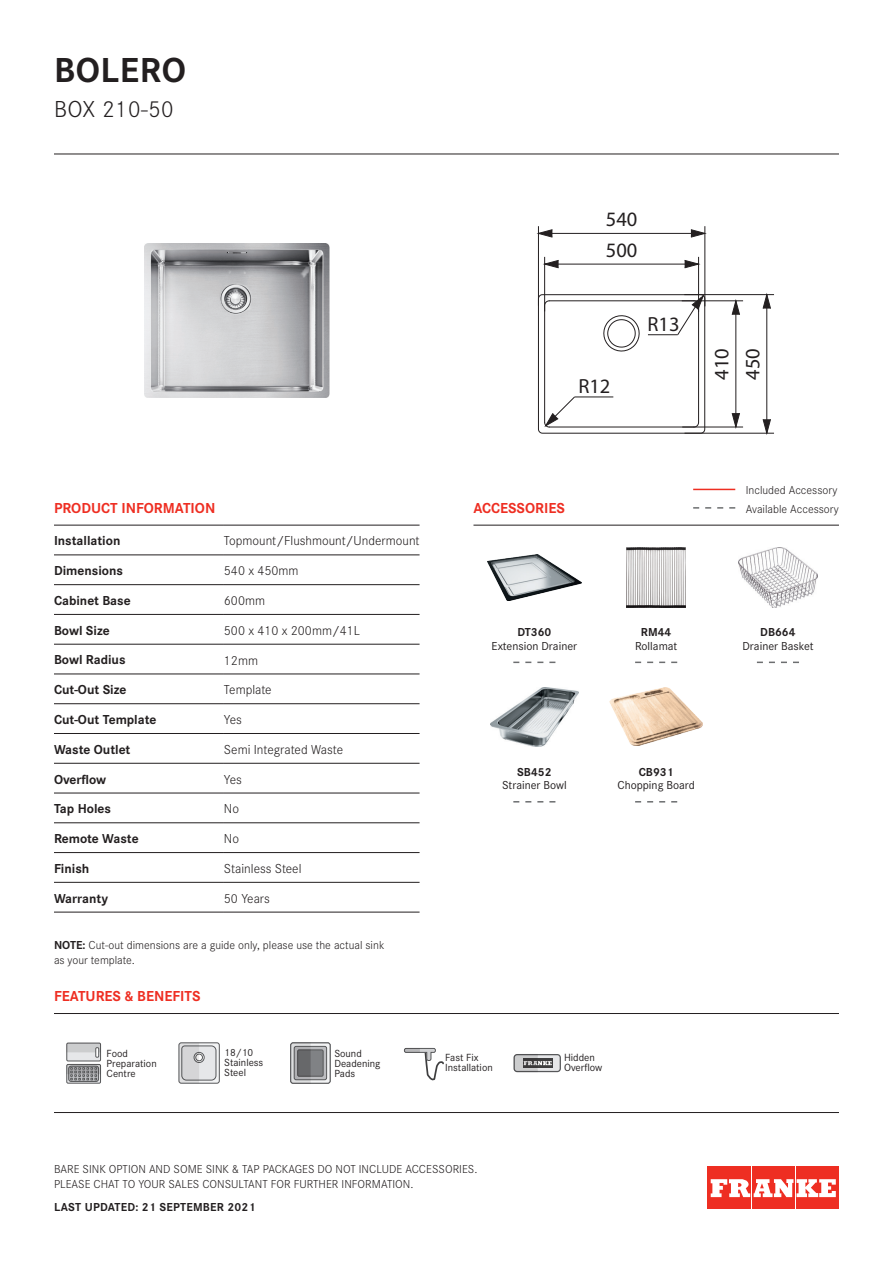
<style>
.page{position:relative;width:893px;height:1263px;background:#fff}
.page>*{position:absolute;margin:0;border:0;box-sizing:border-box;transform-origin:0 0}
.t1{font:700 36px "Corporate S";letter-spacing:.02em;color:#231f20}
.t2{font:300 24px "Corporate S";letter-spacing:.02em;color:#231f20}
.t3{font:20.55px/30.9px "Myriad Pro";color:#231f20}
.t4{font:700 15px "Corporate S";color:#ee2e22}
.t5{font:700 13.5px "Corporate S";color:#231f20}
.t6{font:300 13.5px "Corporate S";color:#231f20}
.t7{font:300 12px/14.4px "Corporate S";color:#231f20}
.t8{font:12px "Corporate S";color:#231f20}
.t9{font:700 12px "Corporate S";letter-spacing:.02em;color:#231f20}
.t10{font:700 12px "Corporate S";color:#231f20}
.t11{font:10.8px/9.9px "Corporate S";color:#231f20}
.s1{font-weight:700}
</style>
<div class="page">
<div style="left:708px;top:1167px;width:43px;height:42px;background:#ee2e22"></div>
<div style="left:752px;top:1167px;width:42px;height:42px;background:#ee2e22"></div>
<div style="left:796px;top:1167px;width:42px;height:42px;background:#ee2e22"></div>
<svg style="left:711px;top:1179px;width:125px;height:18px"></svg>
<hr style="left:693px;top:489px;width:42px;height:1px;background:#ee2e22">
<svg style="left:693px;top:507px;width:42px;height:2px"></svg>
<hr style="left:473px;top:525px;width:366px;height:1px;background:#231f20">
<hr style="left:54px;top:154px;width:785px;height:1px;background:#231f20">
<hr style="left:54px;top:1013px;width:785px;height:1px;background:#231f20">
<hr style="left:54px;top:1112px;width:785px;height:1px;background:#231f20">
<div style="left:67px;top:1043px;width:34px;height:18px;background:#e6e7e9"></div>
<div style="left:66px;top:1043px;width:35px;height:18px;border:1px solid #57585a"></div>
<div style="left:66px;top:1064px;width:35px;height:19px;border:1px solid #57585a"></div>
<div style="left:68px;top:1066px;width:31px;height:16px;border:1px solid #57585a;border-radius:3px"></div>
<svg style="left:66px;top:1043px;width:35px;height:14px"></svg>
<div style="left:95px;top:1047px;width:4px;height:11px;border:1px solid #57585a"></div>
<svg style="left:66px;top:1064px;width:35px;height:16px"></svg>
<div style="left:179px;top:1043px;width:40px;height:40px;background:#f2f3f4;border-radius:2px"></div>
<div style="left:178px;top:1042px;width:42px;height:42px;border:1px solid #57585a;border-radius:2px"></div>
<svg style="left:179px;top:1043px;width:38px;height:40px"></svg>
<svg style="left:291px;top:1043px;width:39px;height:40px"></svg>
<div style="left:290px;top:1042px;width:40px;height:41px;border:1px solid #57585a;border-radius:2px"></div>
<div style="left:294px;top:1046px;width:33px;height:34px;background:#bcbdc0;border-radius:2px"></div>
<div style="left:294px;top:1046px;width:33px;height:34px;border:1px solid #57585a;border-radius:2px"></div>
<div style="left:298px;top:1050px;width:25px;height:26px;background:#808285;border-radius:2px"></div>
<div style="left:297px;top:1049px;width:27px;height:28px;border:1px solid #57585a;border-radius:2px"></div>
<svg style="left:290px;top:1042px;width:21px;height:41px"></svg>
<svg style="left:404px;top:1048px;width:40px;height:33px"></svg>
<div style="left:514px;top:1055px;width:46px;height:16px;background:#e6e7e9;border-radius:3px"></div>
<div style="left:514px;top:1054px;width:47px;height:18px;border:1px solid #57585a;border-radius:3px"></div>
<svg style="left:513px;top:1054px;width:39px;height:18px"></svg>
<hr style="left:224px;top:525px;width:196px;height:1px;background:#231f20">
<hr style="left:54px;top:555px;width:170px;height:1px;background:#231f20">
<hr style="left:224px;top:555px;width:196px;height:1px;background:#231f20">
<hr style="left:54px;top:584px;width:170px;height:1px;background:#231f20">
<hr style="left:224px;top:584px;width:196px;height:1px;background:#231f20">
<hr style="left:54px;top:614px;width:170px;height:1px;background:#231f20">
<hr style="left:224px;top:614px;width:196px;height:1px;background:#231f20">
<hr style="left:54px;top:644px;width:170px;height:1px;background:#231f20">
<hr style="left:224px;top:644px;width:196px;height:1px;background:#231f20">
<hr style="left:54px;top:674px;width:170px;height:1px;background:#231f20">
<hr style="left:224px;top:674px;width:196px;height:1px;background:#231f20">
<hr style="left:54px;top:703px;width:170px;height:1px;background:#231f20">
<hr style="left:224px;top:703px;width:196px;height:1px;background:#231f20">
<hr style="left:224px;top:733px;width:196px;height:1px;background:#231f20">
<hr style="left:54px;top:763px;width:170px;height:1px;background:#231f20">
<hr style="left:224px;top:763px;width:196px;height:1px;background:#231f20">
<hr style="left:54px;top:793px;width:170px;height:1px;background:#231f20">
<hr style="left:224px;top:793px;width:196px;height:1px;background:#231f20">
<hr style="left:54px;top:822px;width:170px;height:1px;background:#231f20">
<hr style="left:224px;top:822px;width:196px;height:1px;background:#231f20">
<hr style="left:54px;top:852px;width:170px;height:1px;background:#231f20">
<hr style="left:224px;top:852px;width:196px;height:1px;background:#231f20">
<hr style="left:54px;top:882px;width:170px;height:1px;background:#231f20">
<hr style="left:224px;top:882px;width:196px;height:1px;background:#231f20">
<hr style="left:54px;top:912px;width:170px;height:1px;background:#231f20">
<hr style="left:224px;top:912px;width:196px;height:1px;background:#231f20">
<hr style="left:54px;top:525px;width:170px;height:1px;background:#231f20">
<hr style="left:54px;top:733px;width:170px;height:1px;background:#231f20">
<svg style="left:538px;top:294px;width:167px;height:140px"></svg>
<hr style="left:575px;top:397px;width:38px;height:1px;background:#231f20">
<hr style="left:684px;top:433px;width:90px;height:1px;background:#231f20">
<hr style="left:684px;top:294px;width:90px;height:1px;background:#231f20">
<svg style="left:763px;top:419px;width:8px;height:15px"></svg>
<svg style="left:763px;top:294px;width:8px;height:15px"></svg>
<hr style="left:766px;top:295px;width:1px;height:138px;background:#231f20">
<hr style="left:682px;top:427px;width:61px;height:1px;background:#231f20">
<hr style="left:682px;top:301px;width:61px;height:1px;background:#231f20">
<svg style="left:732px;top:413px;width:8px;height:15px"></svg>
<svg style="left:732px;top:300px;width:8px;height:15px"></svg>
<hr style="left:736px;top:301px;width:1px;height:126px;background:#231f20">
<hr style="left:538px;top:226px;width:1px;height:80px;background:#231f20">
<hr style="left:705px;top:226px;width:1px;height:80px;background:#231f20">
<svg style="left:537px;top:229px;width:16px;height:8px"></svg>
<svg style="left:691px;top:229px;width:15px;height:8px"></svg>
<hr style="left:538px;top:233px;width:167px;height:1px;background:#231f20">
<hr style="left:544px;top:257px;width:1px;height:54px;background:#231f20">
<hr style="left:698px;top:257px;width:1px;height:55px;background:#231f20">
<svg style="left:544px;top:260px;width:15px;height:8px"></svg>
<svg style="left:684px;top:260px;width:16px;height:8px"></svg>
<hr style="left:545px;top:264px;width:154px;height:1px;background:#231f20">
<img style="left:144px;top:243px;width:185px;height:154px">
<img style="left:488px;top:554px;width:93px;height:46px">
<img style="left:626px;top:547px;width:60px;height:60px">
<img style="left:738px;top:547px;width:79px;height:60px">
<svg style="left:513px;top:662px;width:42px;height:1px"></svg>
<svg style="left:635px;top:662px;width:42px;height:1px"></svg>
<svg style="left:757px;top:662px;width:42px;height:1px"></svg>
<img style="left:490px;top:687px;width:89px;height:59px">
<img style="left:609px;top:688px;width:94px;height:58px">
<svg style="left:513px;top:801px;width:42px;height:1px"></svg>
<svg style="left:635px;top:801px;width:42px;height:1px"></svg>
<h1 class="t1" style="left:54px;top:42px;width:133px">BOLERO</h1>
<h2 class="t2" style="left:54px;top:92px;width:121px">BOX 210-50</h2>
<h3 class="t3" style="left:606px;top:204px;width:33px">540<br>500</h3>
<h3 class="t3" style="left:578px;top:370px;width:34px">R12</h3>
<h3 class="t3" style="left:647px;top:308px;width:34px">R13</h3>
<h3 class="t3" style="left:706px;top:380px;width:33px;rotate:-90deg">410<br>450</h3>
<p class="t4" style="left:54px;top:496px;width:163px">PRODUCT INFORMATION</p>
<p class="t4" style="left:473px;top:496px;width:93px">ACCESSORIES</p>
<p class="t5" style="left:54px;top:530px;width:68px">Installation</p>
<p class="t6" style="left:224px;top:531px;width:197px">Topmount/Flushmount/Undermount</p>
<p class="t5" style="left:54px;top:560px;width:71px">Dimensions</p>
<p class="t6" style="left:224px;top:561px;width:76px">540 x 450mm</p>
<p class="t5" style="left:54px;top:590px;width:78px">Cabinet Base</p>
<p class="t6" style="left:224px;top:591px;width:43px">600mm</p>
<p class="t5" style="left:54px;top:619px;width:57px">Bowl Size</p>
<p class="t6" style="left:224px;top:621px;width:138px">500 x 410 x 200mm/41L</p>
<p class="t5" style="left:54px;top:649px;width:73px">Bowl Radius</p>
<p class="t6" style="left:224px;top:651px;width:36px">12mm</p>
<p class="t5" style="left:54px;top:679px;width:74px">Cut-Out Size</p>
<p class="t6" style="left:224px;top:680px;width:49px">Template</p>
<p class="t5" style="left:54px;top:709px;width:104px">Cut-Out Template</p>
<p class="t6" style="left:224px;top:710px;width:20px">Yes</p>
<p class="t5" style="left:54px;top:739px;width:78px">Waste Outlet</p>
<p class="t6" style="left:224px;top:740px;width:121px">Semi Integrated Waste</p>
<p class="t5" style="left:54px;top:768px;width:54px">Overflow</p>
<p class="t6" style="left:224px;top:770px;width:20px">Yes</p>
<p class="t5" style="left:54px;top:798px;width:59px">Tap Holes</p>
<p class="t6" style="left:224px;top:799px;width:17px">No</p>
<p class="t5" style="left:54px;top:828px;width:86px">Remote Waste</p>
<p class="t6" style="left:224px;top:829px;width:17px">No</p>
<p class="t5" style="left:54px;top:858px;width:37px">Finish</p>
<p class="t6" style="left:224px;top:859px;width:79px">Stainless Steel</p>
<p class="t5" style="left:54px;top:887px;width:56px">Warranty</p>
<p class="t6" style="left:224px;top:889px;width:48px">50 Years</p>
<p class="t7" style="left:54px;top:937px;width:332px"><span class="s1">NOTE:</span> Cut-out dimensions are a guide only, please use the actual sink as your template.</p>
<p class="t4" style="left:54px;top:984px;width:148px">FEATURES &amp; BENEFITS</p>
<p class="t10" style="left:517px;top:623px;width:36px">DT360</p>
<p class="t8" style="left:492px;top:637px;width:87px">Extension Drainer</p>
<p class="t10" style="left:517px;top:762px;width:36px">SB452</p>
<p class="t8" style="left:502px;top:776px;width:66px">Strainer Bowl</p>
<p class="t10" style="left:641px;top:623px;width:32px">RM44</p>
<p class="t8" style="left:635px;top:637px;width:44px">Rollamat</p>
<p class="t10" style="left:639px;top:762px;width:36px">CB931</p>
<p class="t8" style="left:617px;top:776px;width:79px">Chopping Board</p>
<p class="t11" style="left:107px;top:1047px;width:52px">Food<br>Preparation<br>Centre</p>
<p class="t11" style="left:224px;top:1047px;width:41px">18/10<br>Stainless<br>Steel</p>
<p class="t11" style="left:334px;top:1047px;width:48px">Sound<br>Deadening<br>Pads</p>
<p class="t11" style="left:445px;top:1051px;width:49px">Fast Fix<br>Installation</p>
<p class="t11" style="left:564px;top:1051px;width:40px">Hidden<br>Overflow</p>
<p class="t7" style="left:54px;top:1161px;width:425px">BARE SINK OPTION AND SOME SINK &amp; TAP PACKAGES DO NOT INCLUDE ACCESSORIES.<br>PLEASE CHAT TO YOUR SALES CONSULTANT FOR FURTHER INFORMATION.</p>
<p class="t9" style="left:54px;top:1198px;width:203px">LAST UPDATED: 21 SEPTEMBER 2021</p>
<p class="t7" style="left:746px;top:480px;width:95px;line-height:18.5px">Included Accessory<br>Available Accessory</p>
<p class="t10" style="left:760px;top:623px;width:37px">DB664</p>
<p class="t8" style="left:742px;top:637px;width:73px">Drainer Basket</p>
</div>
